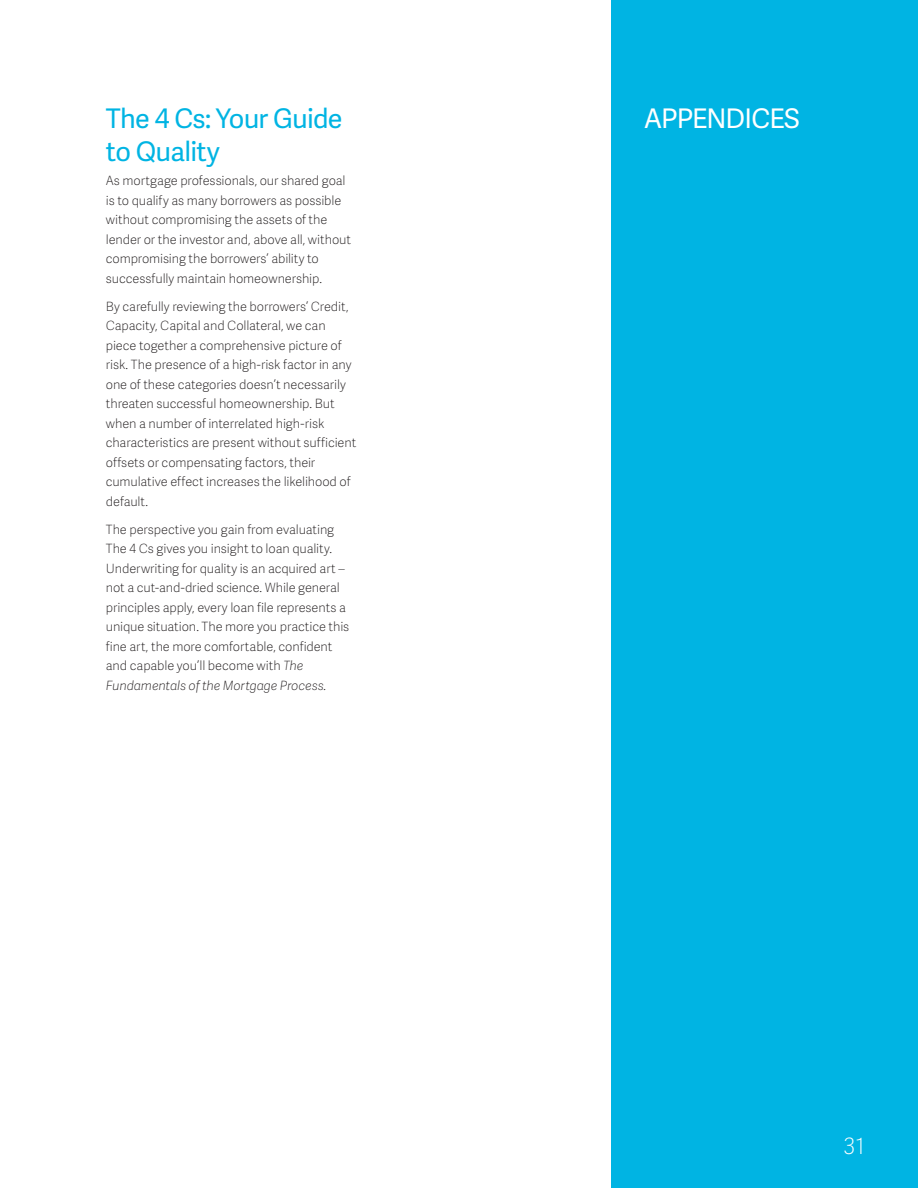
<style>
.page{position:relative;width:918px;height:1188px;background:#fff}
.page>*{position:absolute;margin:0;border:0;box-sizing:border-box;transform-origin:0 0}
.t1{font:27px/33px "Adelle Sans";letter-spacing:-.025em;color:#00b4e3}
.Body_Copy__Black{font:27px "Adelle Sans";letter-spacing:-.04em;color:#fff}
.t2{font:100 22.5px "Adelle Sans";color:#fff}
.Body_Copy__Black-2{font:100 12.75px/19.5px "Adelle Sans";letter-spacing:-.01em;color:#231f20}
.s1{font-style:italic}
</style>
<div class="page">
<div style="left:611px;top:0;width:307px;height:1188px;background:#00b4e3"></div>
<p class="t1" style="left:106px;top:101px;width:238px">The 4 Cs: Your Guide to Quality</p>
<p class="Body_Copy__Black-2" style="left:106px;top:171px;width:247px">As mortgage professionals, our shared goal is to qualify as many borrowers as possible without compromising the assets of the lender or the investor and, above all, without compromising the borrowers’ ability to successfully maintain homeownership.</p>
<p class="Body_Copy__Black-2" style="left:106px;top:296px;width:252px">By carefully reviewing the borrowers’ Credit, Capacity, Capital and Collateral, we can piece together a comprehensive picture of risk. The presence of a high-risk factor in any one of these categories doesn’t necessarily threaten successful homeownership. But when a number of interrelated high-risk characteristics are present without sufficient offsets or compensating factors, their cumulative effect increases the likelihood of default.</p>
<p class="Body_Copy__Black-2" style="left:106px;top:519px;width:245px">The perspective you gain from evaluating The 4 Cs gives you insight to loan quality.<br>Underwriting for quality is an acquired art – not a cut-and-dried science. While general principles apply, every loan file represents a unique situation. The more you practice this fine art, the more comfortable, confident and capable you’ll become with <span class="s1">The Fundamentals of the Mortgage Process.</span></p>
<p class="Body_Copy__Black" style="left:644px;top:100px;width:158px">APPENDICES</p>
<p class="t2" style="left:844px;top:1130px;width:22px">31</p>
</div>
